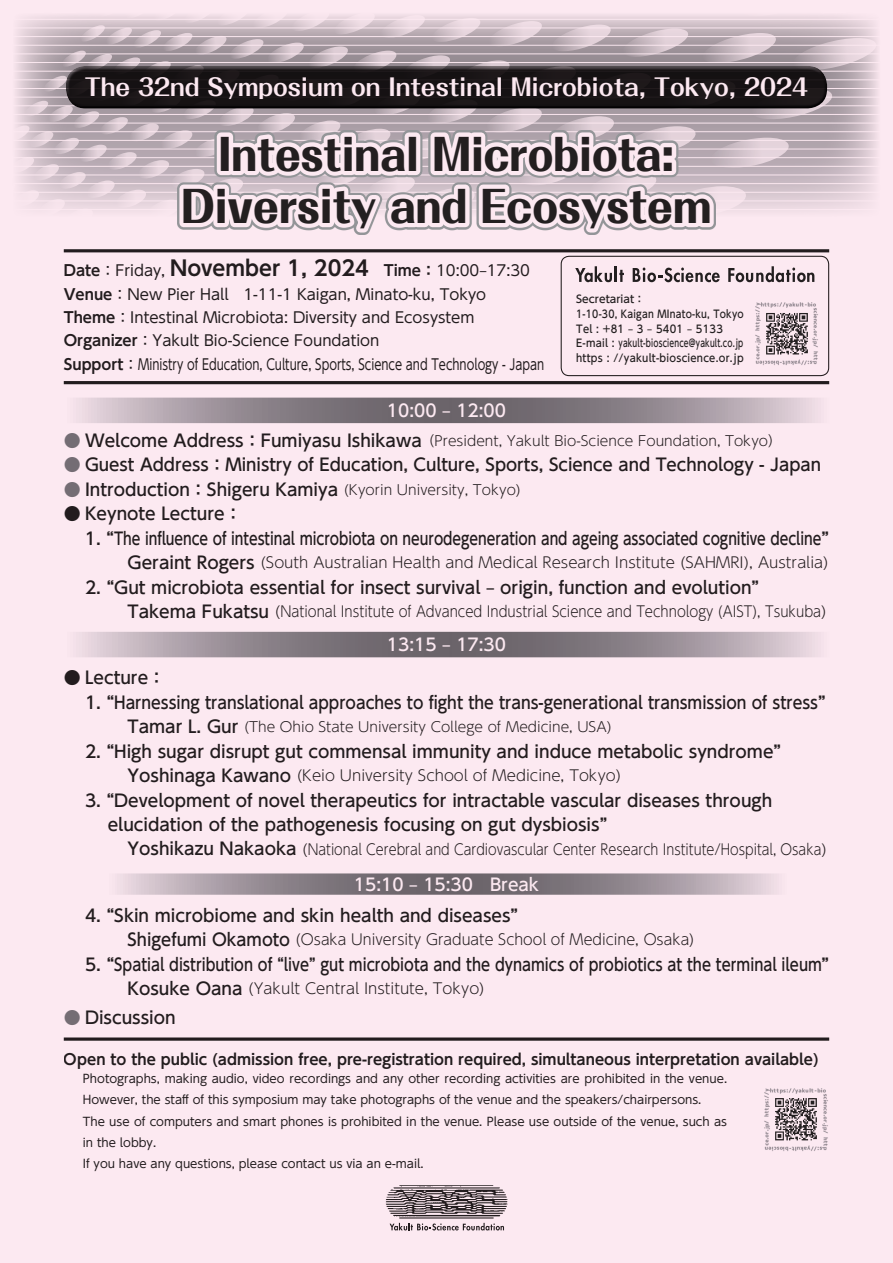
<style>
.page{position:relative;width:893px;height:1263px;background:#fce9f1}
.page>*{position:absolute;margin:0;border:0;box-sizing:border-box;transform-origin:0 0}
.t1{font:800 42.45px/52.1px "Folk Pro";color:#231f20;text-align:center;scale:.96 1}
.t2{font:700 23.4px "Folk Pro";color:#fce9f1}
.t3{font:700 20.85px "UD Shin Go Pr 6 N De";color:#231f20}
.t4{font:500 16.95px/24.5px "UD Shin Go Pr 6 N";color:#231f20}
.t5{font:500 16.95px "UD Shin Go Pr 6 N";color:#fff}
.t6{font:500 16.95px "UD Shin Go Pr 6 N";color:#231f20;scale:.96 1}
.t7{font:300 14.85px "UD Shin Go Pr 6 N";color:#231f20}
.t8{font:14.85px/23.4px "UD Shin Go Pr 6 N";color:#231f20}
.t9{font:700 14.85px "UD Shin Go Pr 6 N De";color:#231f20}
.t10{font:300 14.85px "UD Shin Go Pr 6 N";color:#231f20;scale:.96 1}
.t11{font:300 13.8px "UD Shin Go Pr 6 N";color:#231f20}
.t12{font:11.7px/21.3px "UD Shin Go Pr 6 N";color:#231f20}
.t13{font:500 10.65px/14.9px "UD Shin Go Pr 6 N";letter-spacing:.025em;color:#231f20}
.s1{font-family:"UD Shin Go Pr 6 N De";font-weight:700}
.s2{color:#76787b}
</style>
<div class="page">
<svg style="left:16px;top:15px;width:862px;height:245px"></svg>
<hr style="left:64px;top:249px;width:765px;height:3px;background:#231f20">
<hr style="left:64px;top:381px;width:765px;height:3px;background:#231f20">
<svg style="left:76px;top:398px;width:742px;height:25px;background:#968c94"></svg>
<svg style="left:76px;top:632px;width:742px;height:25px;background:#968c94"></svg>
<svg style="left:117px;top:873px;width:660px;height:22px;background:#9a8f97"></svg>
<svg style="left:64px;top:1037px;width:765px;height:4px;background:#4d4548"></svg>
<div style="left:65px;top:62px;width:762px;height:40px;background:#fff;opacity:.67"></div>
<div style="left:65px;top:71px;width:762px;height:38px;background:#161213"></div>
<div style="left:561px;top:256px;width:268px;height:120px;background:#fce9f1;border-radius:8px"></div>
<div style="left:561px;top:256px;width:268px;height:120px;border:1px solid #231f20;border-radius:8px"></div>
<img style="left:385px;top:1185px;width:123px;height:34px">
<svg style="left:389px;top:1222px;width:115px;height:9px"></svg>
<svg style="left:390px;top:1223px;width:114px;height:7px"></svg>
<img style="left:755px;top:302px;width:63px;height:63px">
<img style="left:763px;top:311px;width:47px;height:46px">
<svg style="left:575px;top:266px;width:37px;height:16px"></svg>
<hr style="left:614px;top:266px;width:3px;height:16px;background:#231f20">
<svg style="left:619px;top:270px;width:5px;height:12px"></svg>
<svg style="left:633px;top:267px;width:87px;height:15px"></svg>
<svg style="left:728px;top:266px;width:86px;height:16px"></svg>
<img style="left:764px;top:1088px;width:64px;height:63px">
<img style="left:773px;top:1096px;width:46px;height:47px">
<h2 class="t2" style="left:85px;top:67px;width:725px">The 32nd Symposium on Intestinal Microbiota, Tokyo, 2024</h2>
<h1 class="t1" style="left:181px;top:123px;width:554px">Intestinal Microbiota:<br>Diversity and Ecosystem</h1>
<p class="t8" style="left:384px;top:258px;width:148px"><span class="s1">Time：</span>10:00–17:30</p>
<p class="t3" style="left:170px;top:251px;width:200px">November 1, 2024</p>
<p class="t8" style="left:64px;top:258px;width:103px"><span class="s1">Date</span>：Friday,</p>
<p class="t8" style="left:64px;top:282px;width:482px"><span class="s1">Venue</span>：New Pier Hall<br><span class="s1">Theme</span>：Intestinal Microbiota: Diversity and Ecosystem <span class="s1">Organizer</span>：Yakult Bio-Science Foundation<br><span class="s1">Support</span>：Ministry of Education, Culture, Sports, Science and Technology - Japan</p>
<p class="t5" style="left:387px;top:397px;width:121px">10:00 – 12:00</p>
<p class="t11" style="left:421px;top:429px;width:363px">（President, Yakult Bio-Science Foundation, Tokyo(</p>
<p class="t8" style="left:243px;top:282px;width:244px">1-11-1 Kaigan, Minato-ku, Tokyo</p>
<p class="t13" style="left:576px;top:291px;width:169px">Secretariat：<br>1-10-30, Kaigan MInato-ku, Tokyo<br>Tel : +81 3– – 5401 – 5133<br>-E mail : yakult-bioscience@yakult.co j p. https : //yakult-bioscience.or.jp</p>
<p class="t4" style="left:64px;top:428px;width:359px"><span class="s2">●</span> Welcome Address：Fumiyasu Ishikawa</p>
<p class="t4" style="left:64px;top:452px;width:759px"><span class="s2">●</span> Guest Address：Ministry of Education, Culture, Sports, Science and Technology - Japan</p>
<p class="t11" style="left:344px;top:478px;width:179px">(Kyorin University, Tokyo(</p>
<p class="t4" style="left:64px;top:477px;width:276px"><span class="s2">●</span> Introduction：Shigeru Kamiya</p>
<p class="t4" style="left:64px;top:501px;width:179px">● Keynote Lecture：</p>
<p class="t4" style="left:85px;top:526px;width:746px">1. “The influence of intestinal microbiota on neurodegeneration and ageing associated cognitive decline“</p>
<p class="t7" style="left:260px;top:551px;width:570px">(South Australian Health and Medical Research Institute (SAHMRI ,) Australia(</p>
<p class="t4" style="left:128px;top:550px;width:129px">Geraint Rogers</p>
<p class="t4" style="left:85px;top:574px;width:676px">2. “Gut microbiota essential for insect survival – origin, function and evolution“</p>
<p class="t7" style="left:275px;top:600px;width:553px">(National Institute of Advanced Industrial Science and Technology (AIST ,) Tsukuba(</p>
<p class="t4" style="left:128px;top:599px;width:143px">Takema Fukatsu</p>
<p class="t5" style="left:387px;top:631px;width:121px">13:15 – 17:30</p>
<p class="t4" style="left:64px;top:665px;width:103px">● Lecture：</p>
<p class="t4" style="left:85px;top:690px;width:742px">1. “Harnessing translational approaches to fight the trans-generational transmission of stress“</p>
<p class="t11" style="left:244px;top:716px;width:369px">(The Ohio State University College of Medicine, USA(</p>
<p class="t4" style="left:128px;top:714px;width:112px">Tamar .L Gur</p>
<p class="t4" style="left:85px;top:738px;width:697px">2. “High sugar disrupt gut commensal immunity and induce metabolic syndrome“</p>
<p class="t7" style="left:297px;top:764px;width:326px">(Keio University School of Medicine, Tokyo(</p>
<p class="t4" style="left:128px;top:763px;width:165px">Yoshinaga Kawano</p>
<p class="t4" style="left:108px;top:787px;width:666px;text-indent:-23px">3. “Development of novel therapeutics for intractable vascular diseases through elucidation of the pathogenesis focusing on gut dysbiosis“</p>
<p class="t7" style="left:302px;top:837px;width:526px">(National Cerebral and Cardiovascular Center Research Institute/Hospital, Osaka(</p>
<p class="t4" style="left:128px;top:836px;width:171px">Yoshikazu Nakaoka</p>
<p class="t5" style="left:354px;top:870px;width:187px">15:10 – 15:30　Break</p>
<p class="t4" style="left:85px;top:902px;width:435px">4. “Skin microbiome and skin health and diseases“</p>
<p class="t10" style="left:296px;top:928px;width:417px">(Osaka University Graduate School of Medicine, Osaka(</p>
<p class="t6" style="left:128px;top:926px;width:171px">Shigefumi Okamoto</p>
<p class="t4" style="left:85px;top:951px;width:746px">5. “Spatial distribution of “live” gut microbiota and the dynamics of probiotics at the terminal ileum“</p>
<p class="t7" style="left:248px;top:976px;width:238px">(Yakult Central Institute, Tokyo(</p>
<p class="t4" style="left:128px;top:976px;width:117px">Kosuke Oana</p>
<p class="t4" style="left:64px;top:1004px;width:113px"><span class="s2">●</span> Discussion</p>
<p class="t9" style="left:64px;top:1047px;width:757px">Open to the public (admission free, pre-registration required, simultaneous interpretation available(</p>
<p class="t12" style="left:83px;top:1067px;width:646px">Photographs, making audio, video recordings and any other recording activities are prohibited in the venue.<br>However, the staff of this symposium may take photographs of the venue and the speakers/chairpersons.<br>The use of computers and smart phones is prohibited in the venue. Please use outside of the venue, such as in the lobby.<br>If you have any questions, please contact us via an e-mail.</p>
</div>
